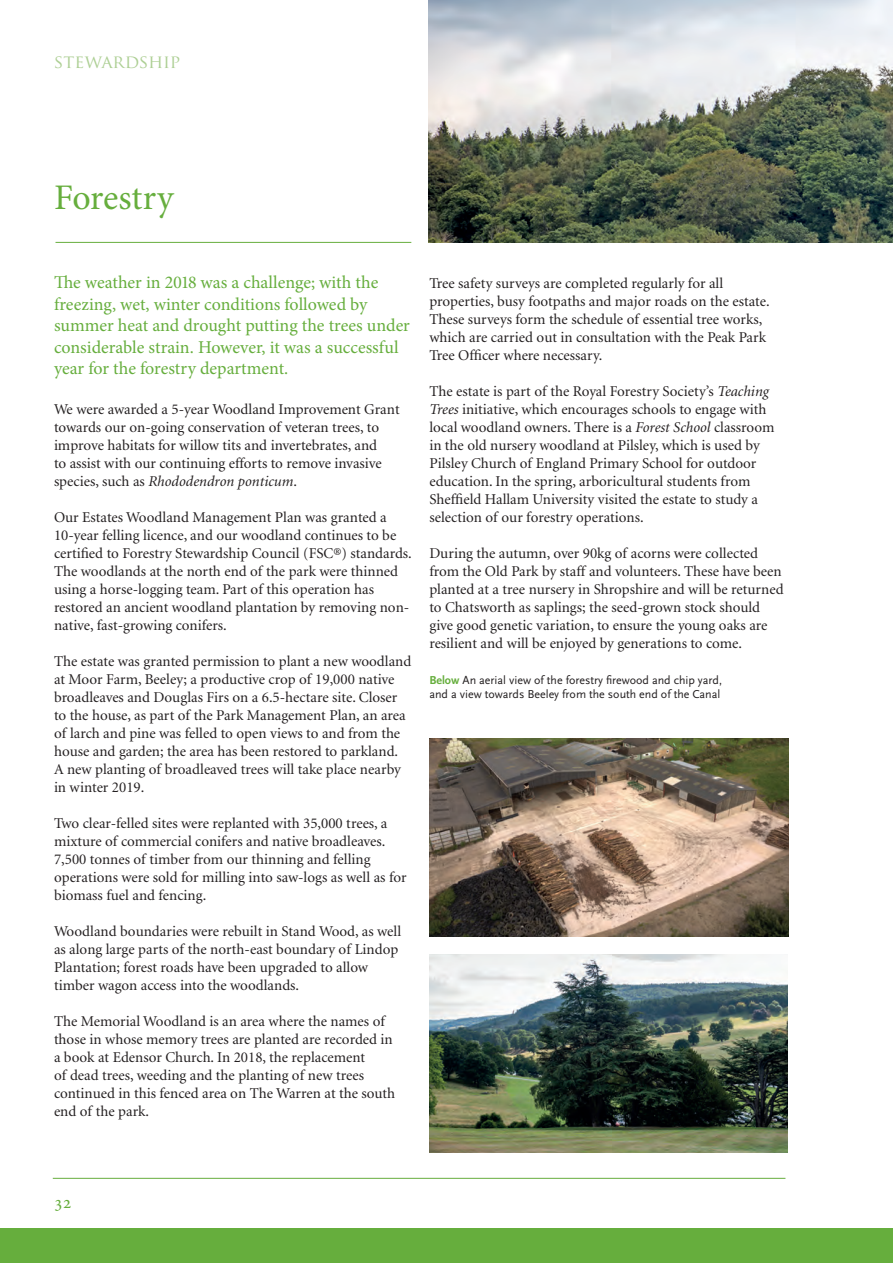
<style>
.page{position:relative;width:893px;height:1263px;background:#fff}
.page>*{position:absolute;margin:0;border:0;box-sizing:border-box;transform-origin:0 0}
.t1{font:36px "Minion Pro";letter-spacing:-.01em;color:#66ae3d}
.Running_text{font:18px/21.6px "Minion Pro";letter-spacing:-.005em;color:#66ae3d}
.t2{font:18px "Trajan Pro";color:#adcf94}
.First_para{font:15px/18px "Minion";color:#231f20}
.Running_text-2{font:12px/14.4px "Scala Sans";color:#231f20}
.s1{font-style:italic}
.s2{font-weight:700;color:#66ae3d}
</style>
<div class="page">
<hr style="left:53px;top:1178px;width:732px;height:1px;background:#66ae3d">
<div style="left:0;top:1229px;width:893px;height:34px;background:#66ae3d"></div>
<hr style="left:56px;top:242px;width:355px;height:1px;background:#66ae3d">
<img style="left:429px;top:0;width:464px;height:243px">
<img style="left:429px;top:738px;width:359px;height:198px">
<img style="left:429px;top:954px;width:358px;height:198px">
<p class="t2" style="left:54px;top:50px;width:128px">STEWARDSHIP</p>
<p class="t1" style="left:54px;top:173px;width:121px">Forestry</p>
<p class="Running_text" style="left:54px;top:272px;width:357px">The weather in 2018 was a challenge; with the freezing, wet, winter conditions followed by summer heat and drought putting the trees under considerable strain. However, it was a successful year for the forestry department.</p>
<p class="First_para" style="left:54px;top:401px;width:347px">We were awarded a 5-year Woodland Improvement Grant towards our on-going conservation of veteran trees, to improve habitats for willow tits and invertebrates, and<br>to assist with our continuing efforts to remove invasive species, such as <span class="s1">Rhododendron ponticum</span>.</p>
<p class="First_para" style="left:54px;top:509px;width:359px">Our Estates Woodland Management Plan was granted a 10-year felling licence, and our woodland continues to be certified to Forestry Stewardship Council (FSC®) standards.<br>The woodlands at the north end of the park were thinned using a horse-logging team. Part of this operation has restored an ancient woodland plantation by removing non&shy;native, fast-growing conifers.</p>
<p class="First_para" style="left:54px;top:653px;width:359px">The estate was granted permission to plant a new woodland at Moor Farm, Beeley; a productive crop of 19,000 native broadleaves and Douglas Firs on a 6.5-hectare site. Closer to the house, as part of the Park Management Plan, an area of larch and pine was felled to open views to and from the house and garden; the area has been restored to parkland.<br>A new planting of broadleaved trees will take place nearby in winter 2019.</p>
<p class="First_para" style="left:54px;top:815px;width:354px">Two clear-felled sites were replanted with 35,000 trees, a mixture of commercial conifers and native broadleaves.<br>7,500 tonnes of timber from our thinning and felling operations were sold for milling into saw-logs as well as for biomass fuel and fencing.</p>
<p class="First_para" style="left:54px;top:923px;width:349px">Woodland boundaries were rebuilt in Stand Wood, as well as along large parts of the north-east boundary of Lindop Plantation; forest roads have been upgraded to allow timber wagon access into the woodlands.</p>
<p class="First_para" style="left:54px;top:1013px;width:343px">The Memorial Woodland is an area where the names of those in whose memory trees are planted are recorded in a book at Edensor Church. In 2018, the replacement<br>of dead trees, weeding and the planting of new trees continued in this fenced area on The Warren at the south end of the park.</p>
<p class="First_para" style="left:429px;top:275px;width:342px">Tree safety surveys are completed regularly for all properties, busy footpaths and major roads on the estate.<br>These surveys form the schedule of essential tree works, which are carried out in consultation with the Peak Park Tree Officer where necessary.</p>
<p class="First_para" style="left:429px;top:383px;width:347px">The estate is part of the Royal Forestry Society’s <span class="s1">Teaching Trees</span> initiative, which encourages schools to engage with local woodland owners. There is a <span class="s1">Forest School</span> classroom in the old nursery woodland at Pilsley, which is used by Pilsley Church of England Primary School for outdoor education. In the spring, arboricultural students from Sheffield Hallam University visited the estate to study a selection of our forestry operations.</p>
<p class="First_para" style="left:429px;top:545px;width:356px">During the autumn, over 90kg of acorns were collected from the Old Park by staff and volunteers. These have been planted at a tree nursery in Shropshire and will be returned to Chatsworth as saplings; the seed-grown stock should give good genetic variation, to ensure the young oaks are resilient and will be enjoyed by generations to come.</p>
<p class="Running_text-2" style="left:429px;top:673px;width:294px"><span class="s2">Below</span> An aerial view of the forestry firewood and chip yard, and a view towards Beeley from the south end of the Canal</p>
<p class="Running_text" style="left:54px;top:1191px;width:19px">32</p>
</div>
